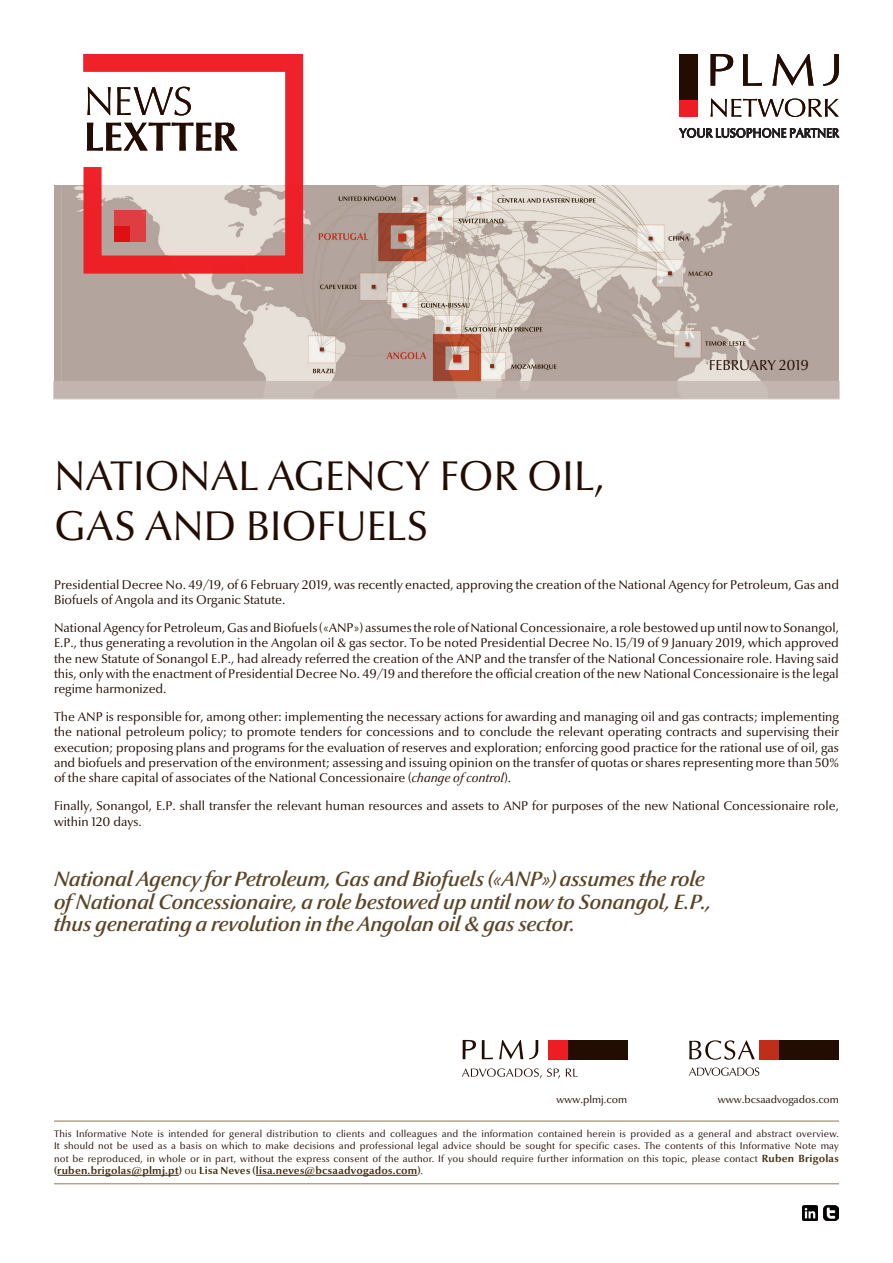
<style>
.page{position:relative;width:893px;height:1263px;background:#fff}
.page>*{position:absolute;margin:0;border:0;box-sizing:border-box;transform-origin:0 0}
.Título_1ªpag{font:42px "Optima Nova LT";letter-spacing:-.005em;color:#230d02}
.Destaque{font:italic 600 21px/22.5px "Optima Nova LT";letter-spacing:-.01em;color:#5a4527}
.t1{font:14.55px "Optima Nova LT";letter-spacing:-.01em;color:#230d02}
.Corpo_de_texto{font:12.75px/15.3px "Optima Nova LT";color:#230d02}
.t2{font:700 10.5px "Optima Nova LT";letter-spacing:.02em;color:#432e10}
.t3{font:10.5px "Optima Nova LT";color:#230d02}
.t4{font:9.75px/12.1px "Optima Nova LT";letter-spacing:.015em;color:#230d02;text-align:justify}
.s1{font-style:italic}
.s2{font-weight:700;font-size:10.5px;color:#432e10}
.s3{font-weight:400}
</style>
<div class="page">
<img style="left:62px;top:185px;width:770px;height:196px">
<div style="left:53px;top:381px;width:787px;height:18px;background:#c5b9b3;border:2px solid #c5b9b3"></div>
<div style="left:779px;top:1040px;width:60px;height:19px;background:#230d02"></div>
<div style="left:759px;top:1040px;width:20px;height:19px;background:#c02d19"></div>
<svg style="left:689px;top:1040px;width:66px;height:20px"></svg>
<svg style="left:689px;top:1067px;width:70px;height:9px"></svg>
<div style="left:567px;top:1040px;width:60px;height:19px;background:#230d02"></div>
<div style="left:548px;top:1040px;width:19px;height:19px;background:#ee1d23"></div>
<svg style="left:463px;top:1040px;width:75px;height:19px"></svg>
<svg style="left:462px;top:1068px;width:98px;height:11px"></svg>
<svg style="left:566px;top:1068px;width:12px;height:9px"></svg>
<svg style="left:82px;top:54px;width:223px;height:221px"></svg>
<div style="left:114px;top:226px;width:16px;height:15px;background:#df1013"></div>
<svg style="left:679px;top:128px;width:160px;height:10px"></svg>
<div style="left:680px;top:99px;width:18px;height:18px;background:#ee1d23"></div>
<div style="left:680px;top:54px;width:18px;height:45px;background:#230d02"></div>
<svg style="left:711px;top:54px;width:128px;height:32px"></svg>
<svg style="left:711px;top:99px;width:128px;height:18px"></svg>
<hr style="left:54px;top:1120px;width:785px;height:2px;background:#b4a38e">
<hr style="left:54px;top:1183px;width:785px;height:1px;background:#b4a38e">
<hr style="left:57px;top:1175px;width:122px;height:1px;background:#432e10">
<hr style="left:256px;top:1175px;width:161px;height:1px;background:#432e10">
<img style="left:802px;top:1205px;width:16px;height:15px">
<img style="left:824px;top:1205px;width:15px;height:15px">
<p class="Título_1ªpag" style="left:54px;top:452px;width:553px">NATIONAL AGENCY FOR OIL,</p>
<p class="Título_1ªpag" style="left:54px;top:502px;width:375px">GAS AND BIOFUELS</p>
<p class="t1" style="left:709px;top:357px;width:102px">FEBRUARY 2019</p>
<p class="Corpo_de_texto" style="left:54px;top:577px;width:786px">Presidential Decree No. 49/19, of 6 February 2019, was recently enacted, approving the creation of the National Agency for Petroleum, Gas and<br>Biofuels of Angola and its Organic Statute.</p>
<p class="Corpo_de_texto" style="left:54px;top:620px;width:786px;text-align:justify">National Agency for Petroleum, Gas and Biofuels («ANP») assumes the role of National Concessionaire, a role bestowed up until now to Sonangol, E.P., thus generating a revolution in the Angolan oil &amp; gas sector. To be noted Presidential Decree No. 15/19 of 9 January 2019, which approved the new Statute of Sonangol E.P., had already referred the creation of the ANP and the transfer of the National Concessionaire role. Having said this, only with the enactment of Presidential Decree No. 49/19 and therefore the official creation of the new National Concessionaire is the legal regime harmonized.</p>
<p class="Corpo_de_texto" style="left:54px;top:709px;width:786px;text-align:justify">The ANP is responsible for, among other: implementing the necessary actions for awarding and managing oil and gas contracts; implementing the national petroleum policy; to promote tenders for concessions and to conclude the relevant operating contracts and supervising their execution; proposing plans and programs for the evaluation of reserves and exploration; enforcing good practice for the rational use of oil, gas and biofuels and preservation of the environment; assessing and issuing opinion on the transfer of quotas or shares representing more than 50% of the share capital of associates of the National Concessionaire (<span class="s1">change of control</span>).</p>
<p class="Corpo_de_texto" style="left:54px;top:799px;width:786px">Finally, Sonangol, E.P. shall transfer the relevant human resources and assets to ANP for purposes of the new National Concessionaire role, within 120 days.</p>
<p class="Destaque" style="left:54px;top:868px;width:659px">National Agency for Petroleum, Gas and Biofuels («ANP») assumes the role of National Concessionaire, a role bestowed up until now to Sonangol, E.P., thus generating a revolution in the Angolan oil &amp; gas sector.</p>
<p class="t3" style="left:556px;top:1094px;width:72px">www.plmj.com</p>
<p class="t3" style="left:718px;top:1094px;width:123px">www.bcsaadvogados.com</p>
<p class="t4" style="left:54px;top:1128px;width:786px">This Informative Note is intended for general distribution to clients and colleagues and the information contained herein is provided as a general and abstract overview.<br>It should not be used as a basis on which to make decisions and professional legal advice should be sought for specific cases. The contents of this Informative Note may not be reproduced, in whole or in part, without the express consent of the author. If you should require further information on this topic, please contact <span class="s2">Ruben Brigolas</span></p>
<p class="t2" style="left:54px;top:1164px;width:371px">(ruben.brigolas@plmj.pt) <span class="s3">ou</span> Lisa Neves (lisa.neves@bcsaadvogados.com)<span class="s3">.</span></p>
</div>
